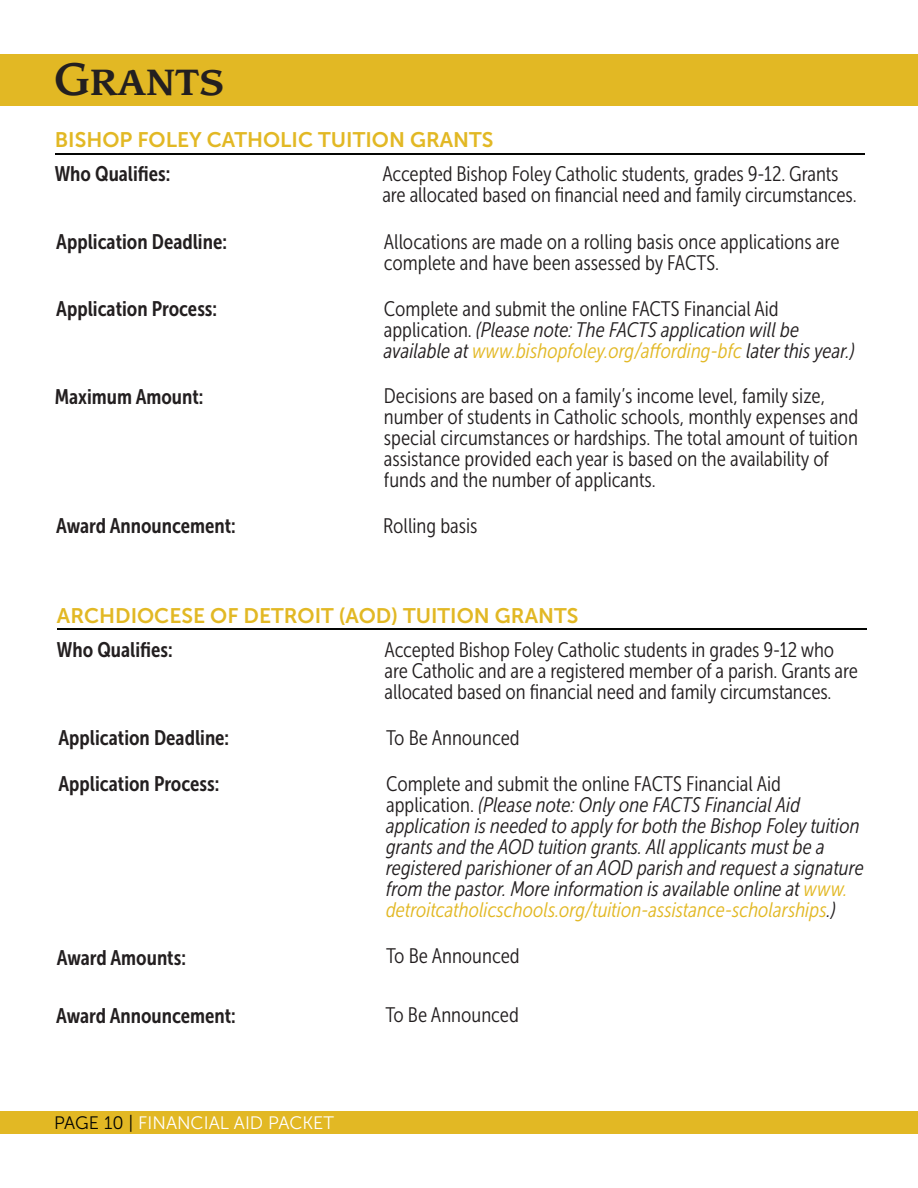
<style>
.page{position:relative;width:918px;height:1188px;background:#fff}
.page>*{position:absolute;margin:0;border:0;box-sizing:border-box;transform-origin:0 0}
.t1{font:45px "Leawood Medium SC";color:#231f20}
.t2{font:21px/21px "Museo Sans Cond 300";letter-spacing:-.005em;color:#231f20}
.t3{font:italic 21px/21px "Museo Sans Cond 300";color:#231f20}
.t4{font:21px "Museo Sans Cond 700";color:#231f20}
.t5{font:21px "Museo Sans 700";color:#e2b824}
.t6{font:18px "Museo Sans 300";color:#fff}
.s1{font-style:normal}
.s2{color:#e2b824}
.s3{color:#040503}
</style>
<div class="page">
<div style="left:0;top:54px;width:918px;height:51px;background:#e2b824"></div>
<div style="left:0;top:1112px;width:918px;height:22px;background:#e2b824"></div>
<hr style="left:55px;top:153px;width:810px;height:1px;background:#040503">
<hr style="left:57px;top:629px;width:810px;height:1px;background:#040503">
<p class="t1" style="left:54px;top:51px;width:172px">Grants</p>
<p class="t5" style="left:55px;top:128px;width:440px">BISHOP FOLEY CATHOLIC TUITION GRANTS</p>
<p class="t4" style="left:55px;top:162px;width:117px">Who Qualifies:</p>
<p class="t2" style="left:382px;top:164px;width:476px">Accepted Bishop Foley Catholic students, grades 9-12. Grants are allocated based on financial need and family circumstances.</p>
<p class="t4" style="left:56px;top:230px;width:172px">Application Deadline:</p>
<p class="t2" style="left:384px;top:231px;width:457px">Allocations are made on a rolling basis once applications are complete and have been assessed by FACTS.</p>
<p class="t4" style="left:56px;top:297px;width:162px">Application Process:</p>
<p class="t3" style="left:384px;top:298px;width:472px"><span class="s1">Complete and submit the online FACTS Financial Aid application.</span> (Please note: The FACTS application will be available at <span class="s2">www.bishopfoley.org/affording-bfc</span> later this year.)</p>
<p class="t2" style="left:384px;top:385px;width:476px">Decisions are based on a family’s income level, family size, number of students in Catholic schools, monthly expenses and special circumstances or hardships. The total amount of tuition assistance provided each year is based on the availability of funds and the number of applicants.</p>
<p class="t4" style="left:55px;top:385px;width:150px">Maximum Amount:</p>
<p class="t4" style="left:56px;top:514px;width:181px">Award Announcement:</p>
<p class="t2" style="left:383px;top:515px;width:96px">Rolling basis</p>
<p class="t5" style="left:57px;top:604px;width:523px">ARCHDIOCESE OF DETROIT (AOD) TUITION GRANTS</p>
<p class="t4" style="left:57px;top:638px;width:117px">Who Qualifies:</p>
<p class="t2" style="left:385px;top:640px;width:475px">Accepted Bishop Foley Catholic students in grades 9-12 who are Catholic and are a registered member of a parish. Grants are allocated based on financial need and family circumstances.</p>
<p class="t4" style="left:58px;top:726px;width:172px">Application Deadline:</p>
<p class="t2" style="left:386px;top:727px;width:135px">To Be Announced</p>
<p class="t4" style="left:58px;top:772px;width:162px">Application Process:</p>
<p class="t3" style="left:386px;top:774px;width:479px"><span class="s1">Complete and submit the online FACTS Financial Aid application.</span> (Please note: Only one FACTS Financial Aid application is needed to apply for both the Bishop Foley tuition grants and the AOD tuition grants. All applicants must be a registered parishioner of an AOD parish and request a signature from the pastor. More information is available online at <span class="s2">www. detroitcatholicschools.org/tuition-assistance-scholarships</span>.)</p>
<p class="t4" style="left:57px;top:946px;width:130px">Award Amounts:</p>
<p class="t2" style="left:386px;top:946px;width:135px">To Be Announced</p>
<p class="t4" style="left:56px;top:1004px;width:181px">Award Announcement:</p>
<p class="t2" style="left:385px;top:1004px;width:135px">To Be Announced</p>
<p class="t6" style="left:54px;top:1113px;width:282px"><span class="s3">PAGE 10 |</span> FINANCIAL AID PACKET</p>
</div>
